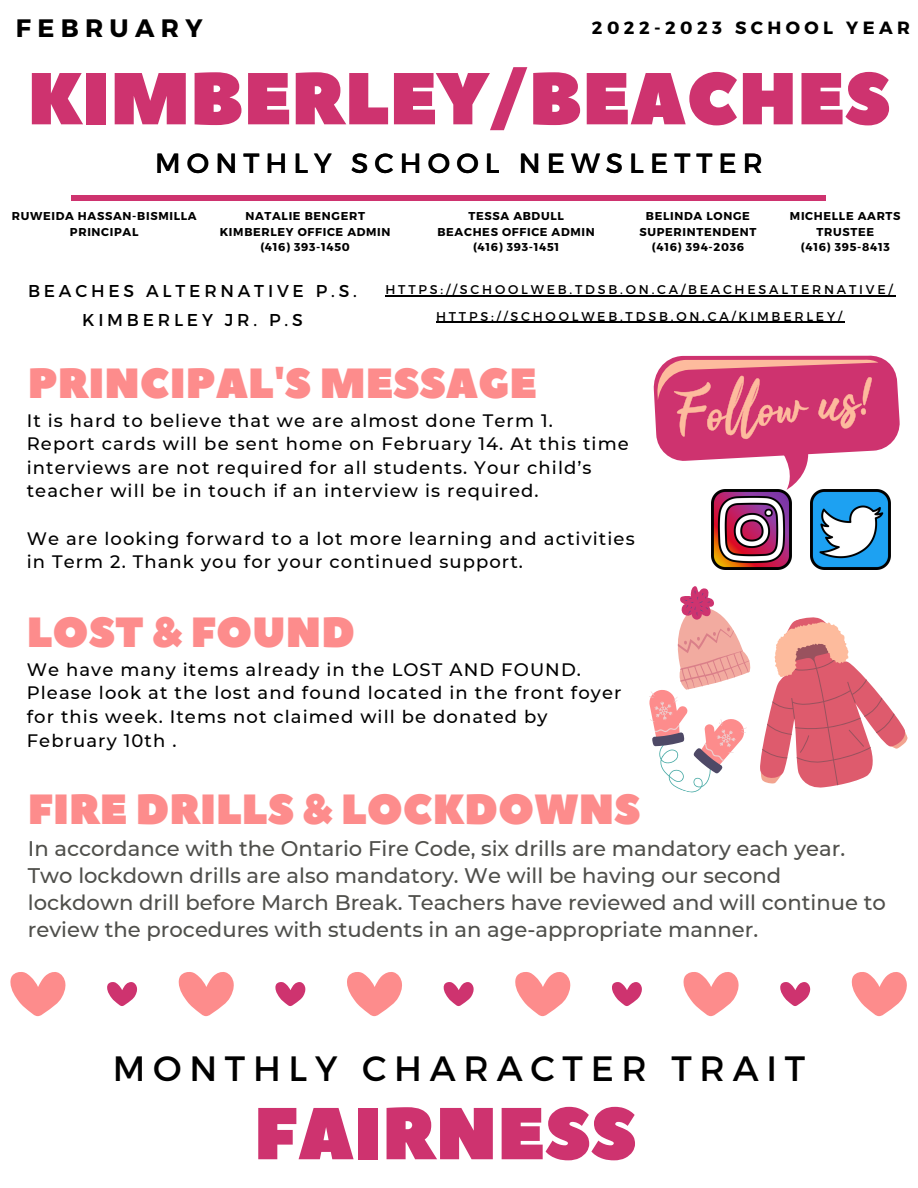
<style>
.page{position:relative;width:918px;height:1188px;background:#fff}
.page>*{position:absolute;margin:0;border:0;box-sizing:border-box;transform-origin:0 0}
.t1{font:73.35px "Peace Sans";color:#ce336f}
.t2{font:42.15px "Peace Sans";color:#fd8c8c}
.t3{font:35.1px "Montserrat";letter-spacing:.22em;color:#000}
.t4{font:27.75px "Montserrat";letter-spacing:.22em;color:#000}
.t5{font:700 25.2px "Montserrat";letter-spacing:.25em;color:#000}
.t6{font:500 21.15px/27px "Montserrat";color:#4f4f4b}
.t7{font:500 18px/23.7px "Montserrat";letter-spacing:.06em;color:#000}
.t8{font:700 17.7px "Montserrat";letter-spacing:.25em;color:#000}
.t9{font:17.1px/29.1px "Montserrat";letter-spacing:.22em;color:#000;text-align:center}
.t10{font:12.75px/26.5px "Montserrat";letter-spacing:.22em;color:#000;text-align:center}
.t11{font:700 11.4px/15.1px "Montserrat";letter-spacing:.06em;color:#000;text-align:center}
</style>
<div class="page">
<div style="left:71px;top:195px;width:755px;height:6px;background:#ce336f"></div>
<img style="left:810px;top:490px;width:80px;height:80px">
<img style="left:711px;top:490px;width:80px;height:80px">
<svg style="left:653px;top:355px;width:247px;height:135px"></svg>
<svg style="left:10px;top:972px;width:56px;height:44px"></svg>
<svg style="left:107px;top:982px;width:30px;height:24px"></svg>
<svg style="left:179px;top:972px;width:55px;height:44px"></svg>
<svg style="left:275px;top:982px;width:31px;height:24px"></svg>
<svg style="left:347px;top:972px;width:55px;height:44px"></svg>
<svg style="left:444px;top:982px;width:30px;height:24px"></svg>
<svg style="left:515px;top:972px;width:56px;height:44px"></svg>
<svg style="left:612px;top:982px;width:30px;height:24px"></svg>
<svg style="left:683px;top:972px;width:56px;height:44px"></svg>
<svg style="left:852px;top:972px;width:55px;height:44px"></svg>
<svg style="left:780px;top:982px;width:30px;height:24px"></svg>
<svg style="left:649px;top:586px;width:259px;height:207px"></svg>
<hr style="left:385px;top:295px;width:510px;height:1px;background:#000">
<hr style="left:436px;top:322px;width:409px;height:1px;background:#000">
<h3 class="t5" style="left:16px;top:11px;width:188px">FEBRUARY</h3>
<p class="t8" style="left:592px;top:16px;width:319px">2022-2023 SCHOOL YEAR</p>
<h1 class="t1" style="left:27px;top:50px;width:865px">KIMBERLEY/BEACHES</h1>
<h3 class="t4" style="left:155px;top:145px;width:609px">MONTHLY SCHOOL NEWSLETTER</h3>
<p class="t11" style="left:12px;top:208px;width:186px">RUWEIDA HASSAN-BISMILLA<br>PRINCIPAL</p>
<p class="t11" style="left:220px;top:208px;width:172px">NATALIE BENGERT<br>KIMBERLEY OFFICE ADMIN (416) 393-1450</p>
<p class="t11" style="left:437px;top:208px;width:159px">TESSA ABDULL<br>BEACHES OFFICE ADMIN (416) 393-1451</p>
<p class="t11" style="left:639px;top:208px;width:119px">BELINDA LONGE<br>SUPERINTENDENT (416) 394-2036</p>
<p class="t11" style="left:790px;top:208px;width:112px">MICHELLE AARTS<br>TRUSTEE<br>(416) 395-8413</p>
<p class="t9" style="left:28px;top:275px;width:330px">BEACHES ALTERNATIVE P.S.<br>KIMBERLEY JR. P.S</p>
<p class="t10" style="left:385px;top:276px;width:509px">HTTPS://SCHOOLWEB.TDSB.ON.CA/BEACHESALTERNATIVE/<br>HTTPS://SCHOOLWEB.TDSB.ON.CA/KIMBERLEY/</p>
<h2 class="t2" style="left:28px;top:355px;width:510px">PRINCIPAL'S MESSAGE</h2>
<p class="t7" style="left:27px;top:408px;width:604px">It is hard to believe that we are almost done Term 1.<br>Report cards will be sent home on February 14. At this time interviews are not required for all students. Your child’s teacher will be in touch if an interview is required.</p>
<p class="t7" style="left:27px;top:526px;width:609px">We are looking forward to a lot more learning and activities in Term 2. Thank you for your continued support.</p>
<h2 class="t2" style="left:27px;top:604px;width:330px">LOST &amp; FOUND</h2>
<p class="t7" style="left:27px;top:658px;width:596px">We have many items already in the LOST AND FOUND.<br>Please look at the lost and found located in the front foyer for this week. Items not claimed will be donated by February 10th .</p>
<h2 class="t2" style="left:28px;top:781px;width:614px">FIRE DRILLS &amp; LOCKDOWNS</h2>
<p class="t6" style="left:28px;top:835px;width:860px">In accordance with the Ontario Fire Code, six drills are mandatory each year.<br>Two lockdown drills are also mandatory. We will be having our second lockdown drill before March Break. Teachers have reviewed and will continue to review the procedures with students in an age-appropriate manner.</p>
<h3 class="t3" style="left:113px;top:1046px;width:694px">MONTHLY CHARACTER TRAIT</h3>
<h1 class="t1" style="left:254px;top:1085px;width:384px">FAIRNESS</h1>
</div>
